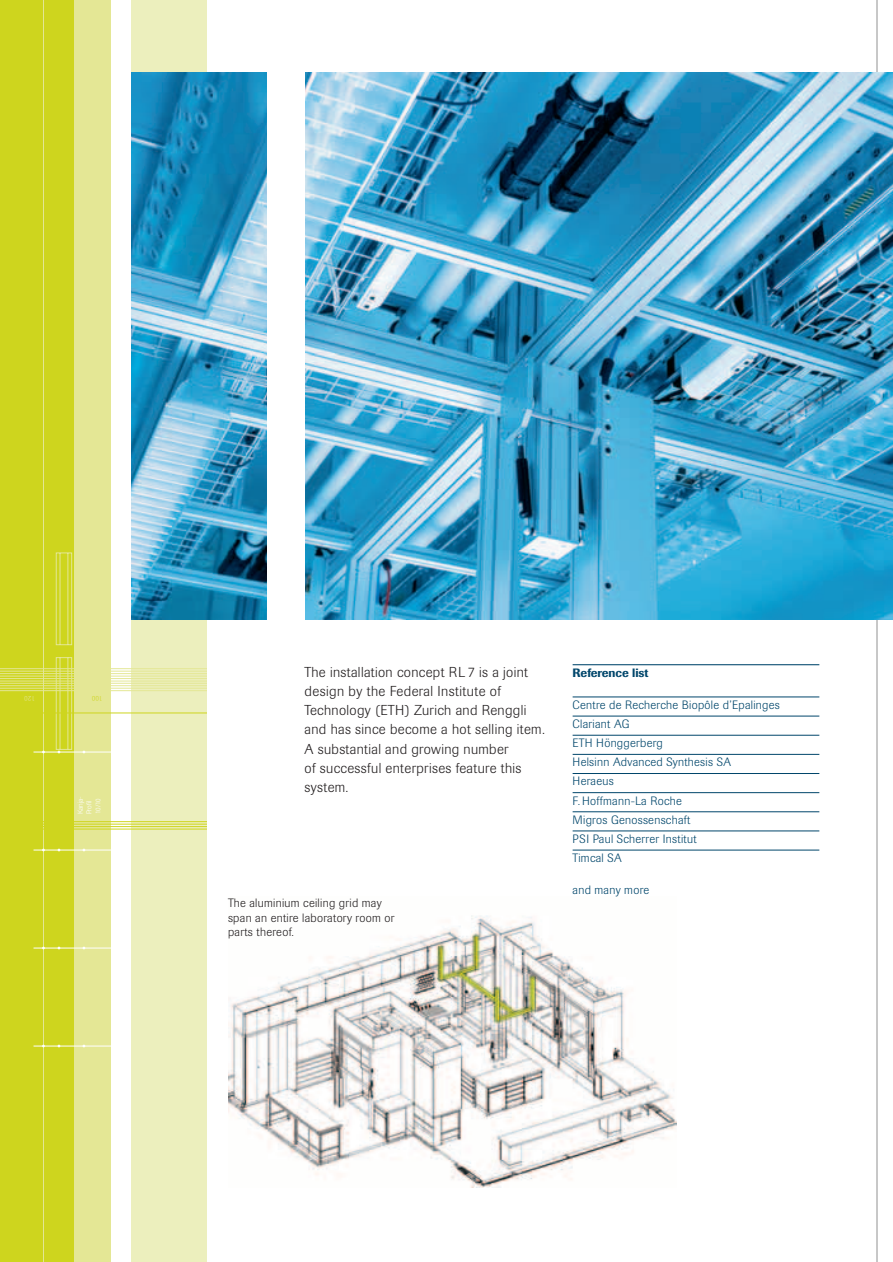
<style>
.page{position:relative;width:893px;height:1262px;background:#fff}
.page>*{position:absolute;margin:0;border:0;box-sizing:border-box;transform-origin:0 0}
.t1{font:300 14.25px/19.2px "Imago";letter-spacing:.025em;color:#231f20}
.t2{font:300 12px/19.2px "Imago";letter-spacing:.025em;color:#00466b}
.t3{font:300 12px/14.9px "Imago";letter-spacing:.025em;color:#231f20}
.t4{font:500 12px "Imago";color:#00466b}
.t5{font:300 7.2px/8.7px "Imago";color:#fff}
.t6{font:300 7.2px "Imago";color:#e4e795}
.t7{font:300 7.2px "Imago";color:#ced51e}
</style>
<div class="page">
<img style="left:228px;top:915px;width:448px;height:272px">
<hr style="left:572px;top:664px;width:247px;height:1px;background:#00466b">
<hr style="left:572px;top:696px;width:247px;height:1px;background:#00466b">
<hr style="left:572px;top:716px;width:247px;height:1px;background:#00466b">
<hr style="left:572px;top:735px;width:247px;height:1px;background:#00466b">
<hr style="left:572px;top:754px;width:247px;height:1px;background:#00466b">
<hr style="left:572px;top:773px;width:247px;height:1px;background:#00466b">
<hr style="left:572px;top:792px;width:247px;height:1px;background:#00466b">
<hr style="left:572px;top:811px;width:247px;height:1px;background:#00466b">
<hr style="left:572px;top:830px;width:247px;height:1px;background:#00466b">
<hr style="left:572px;top:849px;width:247px;height:1px;background:#00466b">
<div style="left:0;top:0;width:207px;height:1261px;background:#ecefbd"></div>
<div style="left:0;top:0;width:75px;height:1261px;background:#ced51e"></div>
<img style="left:130px;top:73px;width:762px;height:546px">
<div style="left:111px;top:0;width:19px;height:1261px;background:#fff"></div>
<div style="left:75px;top:0;width:36px;height:1261px;background:#e4e795"></div>
<hr style="left:43px;top:0;width:1px;height:1261px;background:#e4e795">
<hr style="left:34px;top:751px;width:77px;height:1px;background:#fff">
<hr style="left:34px;top:849px;width:77px;height:1px;background:#fff">
<hr style="left:34px;top:947px;width:77px;height:1px;background:#fff">
<hr style="left:34px;top:1045px;width:77px;height:1px;background:#fff">
<svg style="left:55px;top:552px;width:17px;height:201px"></svg>
<hr style="left:0;top:821px;width:207px;height:1px;background:#ced51e">
<hr style="left:0;top:823px;width:207px;height:1px;background:#ced51e">
<hr style="left:0;top:826px;width:207px;height:1px;background:#ced51e">
<hr style="left:0;top:828px;width:207px;height:1px;background:#ced51e">
<hr style="left:42px;top:712px;width:165px;height:1px;background:#ced51e">
<hr style="left:0;top:668px;width:207px;height:1px;background:#e4e795">
<hr style="left:0;top:670px;width:207px;height:1px;background:#e4e795">
<hr style="left:0;top:673px;width:207px;height:1px;background:#e4e795">
<hr style="left:0;top:675px;width:207px;height:1px;background:#e4e795">
<hr style="left:0;top:678px;width:207px;height:1px;background:#e4e795">
<hr style="left:0;top:680px;width:207px;height:1px;background:#e4e795">
<hr style="left:0;top:683px;width:207px;height:1px;background:#e4e795">
<hr style="left:0;top:685px;width:207px;height:1px;background:#e4e795">
<hr style="left:0;top:688px;width:207px;height:1px;background:#e4e795">
<hr style="left:0;top:690px;width:207px;height:1px;background:#e4e795">
<div style="left:267px;top:50px;width:37px;height:591px;background:#fff"></div>
<p class="t6" style="left:35px;top:701px;width:12px;rotate:-180deg">120</p>
<p class="t7" style="left:103px;top:701px;width:12px;rotate:-180deg">100</p>
<p class="t5" style="left:77px;top:814px;width:20px;rotate:-90deg">Kanja-<br>Profil<br>10/10</p>
<p class="t1" style="left:304px;top:664px;width:242px">The installation concept RL 7 is a joint design by the Federal Institute of<br>Technology (ETH) Zurich and Renggli and has since become a hot selling item.<br>A substantial and growing number<br>of successful enterprises feature this system.</p>
<p class="t3" style="left:228px;top:896px;width:168px">The aluminium ceiling grid may span an entire laboratory room or parts thereof.</p>
<p class="t4" style="left:572px;top:668px;width:77px">Reference list</p>
<p class="t2" style="left:572px;top:696px;width:209px">Centre de Recherche Biopôle d’Epalinges<br>Clariant AG<br>ETH Hönggerberg<br>Helsinn Advanced Synthesis SA<br>Heraeus<br>F. Hoffmann-La Roche<br>Migros Genossenschaft<br>PSI Paul Scherrer Institut<br>Timcal SA</p>
<p class="t2" style="left:572px;top:881px;width:78px">and many more</p>
</div>
